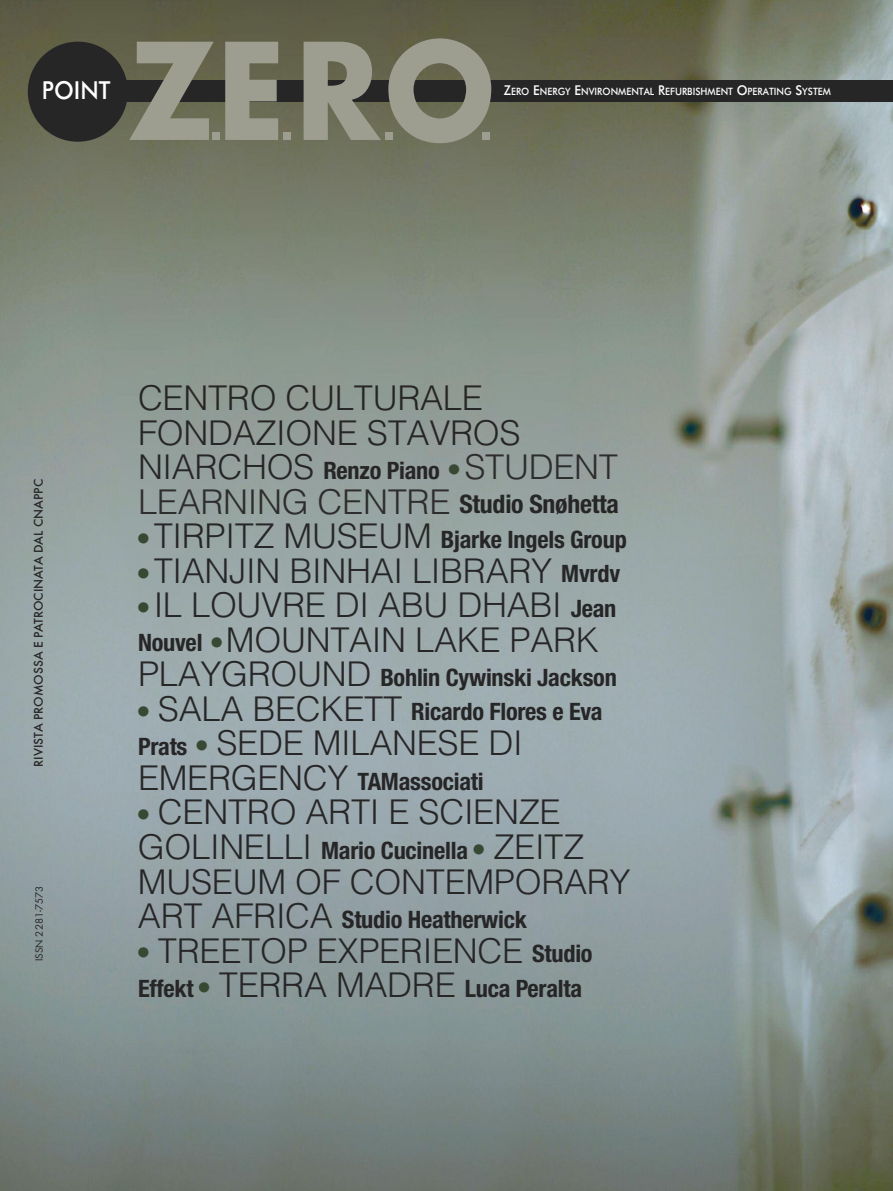
<style>
.page{position:relative;width:893px;height:1191px;background:#fff}
.page>*{position:absolute;margin:0;border:0;box-sizing:border-box;transform-origin:0 0}
.t1{font:700 130.35px "Futura";color:#9d9e90;scale:.95 1}
.t2{font:75.75px "Arial";color:#9d9e90}
.t3{font:300 34.05px/34.5px "Helvetica";letter-spacing:-.01em;color:#272627}
.t4{font:300 34.05px/34.5px "Helvetica";letter-spacing:-.01em;color:#2e2d2d;text-align:right}
.t5{font:500 24.75px "Futura BT";color:#fff;scale:.92 1}
.t6{font:700 condensed 24px/34.5px "Helvetica Neue";letter-spacing:-.01em;color:#272627}
.t7{font:500 11.55px "Futura";color:#272627}
.t8{font:500 10.2px "Futura BT";color:#fff;scale:.93 1}
.t9{font:9.75px "Futura";color:#272627}
.s1{font-size:13.5px}
.s2{font-family:"Helvetica";font-weight:300;font-stretch:normal;font-size:34.05px}
.s3{font-family:"Helvetica Neue";font-weight:700;font-stretch:condensed;font-size:25.5px;color:#272627}
.s4{font-family:"Helvetica Neue";font-weight:700;font-stretch:condensed;font-size:24px}
</style>
<div class="page">
<img style="left:0;top:0;width:893px;height:1191px">
<div style="left:123px;top:80px;width:770px;height:21px;background:#272627"></div>
<div style="left:28px;top:42px;width:100px;height:100px;background:#272627;border-radius:50%"></div>
<h1 class="t1" style="left:128px;top:0;width:387px">ZERO</h1>
<p class="t5" style="left:42px;top:76px;width:76px">POINT</p>
<p class="t8" style="left:504px;top:85px;width:353px"><span class="s1">Z</span>ERO <span class="s1">E</span>NERGY <span class="s1">E</span>NVIRONMENTAL <span class="s1">R</span>EFURBISHMENT <span class="s1">O</span>PERATING <span class="s1">S</span>YSTEM</p>
<h2 class="t2" style="left:205px;top:71px;width:292px">....</h2>
<p class="t7" style="left:31px;top:766px;width:289px;rotate:-90deg">RIVISTA PROMOSSA E PATROCINATA DAL CNAPPC</p>
<p class="t9" style="left:33px;top:961px;width:77px;rotate:-90deg">ISSN 2281-7573</p>
<h3 class="t3" style="left:138px;top:378px;width:384px">CENTRO CULTURALE<br>FONDAZIONE STAVROS</h3>
<p class="t6" style="left:138px;top:453px;width:323px"><span class="s2">NIARCHOS</span> Renzo Piano <sup>●</sup></p>
<h3 class="t4" style="left:138px;top:447px;width:482px">STUDENT<br>LEARNING CENTRE <span class="s3">Studio Snøhetta</span></h3>
<p class="t6" style="left:138px;top:522px;width:490px"><sup>●</sup> <span class="s2">TIRPITZ MUSEUM</span> Bjarke Ingels Group</p>
<h3 class="t3" style="left:138px;top:551px;width:484px"><sup>●</sup> TIANJIN BINHAI LIBRARY <span class="s4">Mvrdv</span></h3>
<h3 class="t3" style="left:138px;top:585px;width:480px"><sup>●</sup> IL LOUVRE DI ABU DHABI <span class="s4">Jean</span></h3>
<p class="t6" style="left:138px;top:625px;width:86px">Nouvel <sup>●</sup></p>
<h3 class="t3" style="left:226px;top:620px;width:375px">MOUNTAIN LAKE PARK</h3>
<p class="t6" style="left:138px;top:660px;width:480px"><span class="s2">PLAYGROUND</span> Bohlin Cywinski Jackson</p>
<p class="t6" style="left:138px;top:694px;width:466px"><sup>●</sup> <span class="s2">SALA BECKETT</span> Ricardo Flores e Eva<br>Prats <sup>●</sup></p>
<h3 class="t3" style="left:216px;top:723px;width:308px">SEDE MILANESE DI</h3>
<p class="t6" style="left:138px;top:763px;width:347px"><span class="s2">EMERGENCY</span> TAMassociati</p>
<h3 class="t3" style="left:138px;top:792px;width:424px"><sup>●</sup> CENTRO ARTI E SCIENZE</h3>
<p class="t6" style="left:138px;top:832px;width:348px"><span class="s2">GOLINELLI</span> Mario Cucinella <sup>●</sup></p>
<h3 class="t3" style="left:138px;top:827px;width:494px;text-indent:355px">ZEITZ<br>MUSEUM OF CONTEMPORARY</h3>
<p class="t6" style="left:138px;top:901px;width:390px"><span class="s2">ART AFRICA</span> Studio Heatherwick</p>
<h3 class="t3" style="left:138px;top:930px;width:456px"><sup>●</sup> TREETOP EXPERIENCE <span class="s4">Studio</span></h3>
<p class="t6" style="left:138px;top:970px;width:446px">Effekt <sup>●</sup> <span class="s2">TERRA MADRE</span> Luca Peralta</p>
</div>
